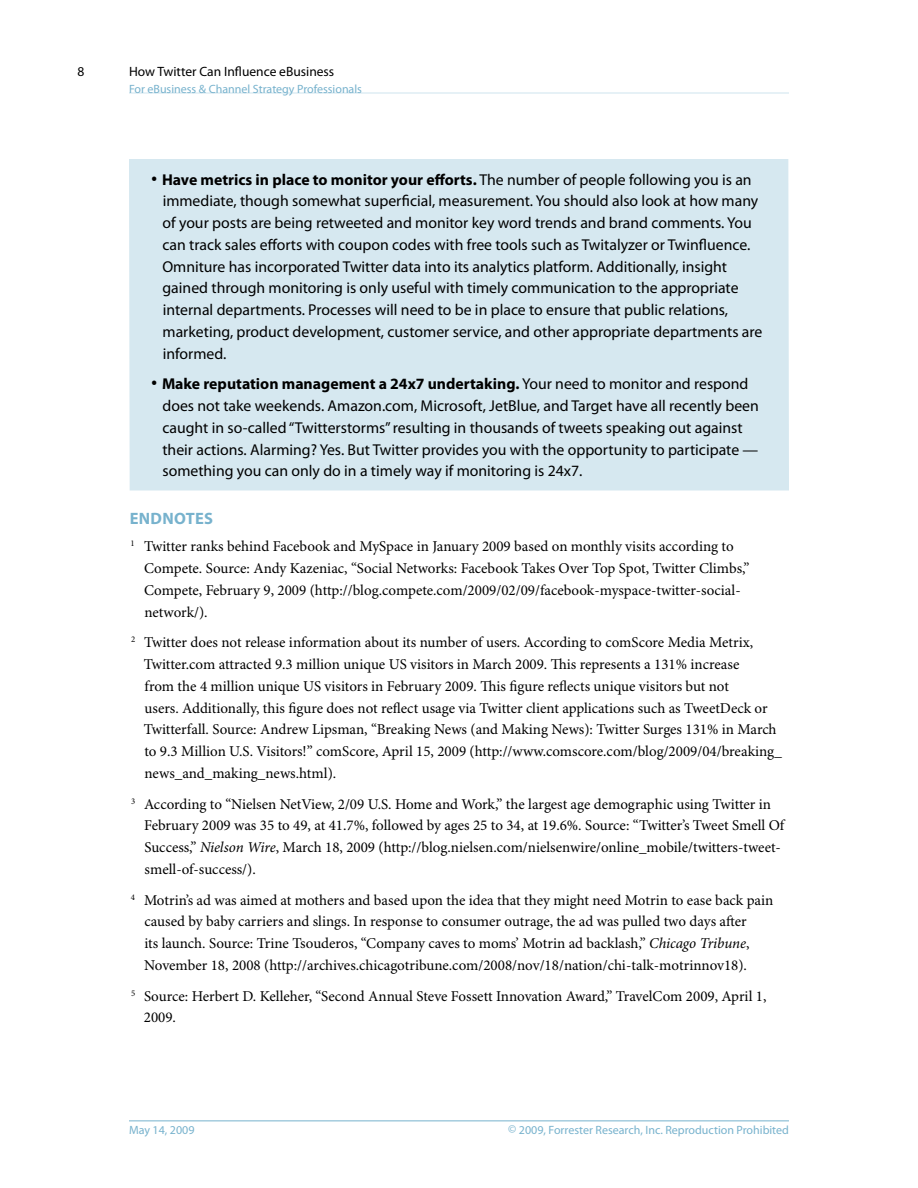
<style>
.page{position:relative;width:918px;height:1188px;background:#fff}
.page>*{position:absolute;margin:0;border:0;box-sizing:border-box;transform-origin:0 0}
.t1{font:700 16.5px "Myriad Pro";letter-spacing:.02em;color:#77b2cd}
.t2{font:15.75px/21.8px "Myriad Pro";color:#000}
.t3{font:15px/21.8px "Minion Pro";color:#000}
.t4{font:13.5px "Myriad Pro";color:#000}
.t5{font:12px "Myriad Pro";color:#77b2cd}
.s1{font-weight:700;font-size:24px}
.s2{font-weight:700}
.s3{font-style:italic}
</style>
<div class="page">
<hr style="left:129px;top:1120px;width:660px;height:1px;background:#77b2cd">
<hr style="left:129px;top:93px;width:660px;height:1px;background:#cfe4ee">
<div style="left:129px;top:159px;width:660px;height:331px;background:#d6e8f0"></div>
<p class="t4" style="left:78px;top:64px;width:8px">8</p>
<p class="t4" style="left:129px;top:64px;width:207px">How Twitter Can Influence eBusiness</p>
<p class="t5" style="left:129px;top:82px;width:235px">For eBusiness &amp; Channel Strategy Professionals</p>
<p class="t2" style="left:162px;top:169px;width:602px;text-indent:-11px"><span class="s1">·</span> <span class="s2">Have metrics in place to monitor your efforts.</span> The number of people following you is an immediate, though somewhat superficial, measurement. You should also look at how many of your posts are being retweeted and monitor key word trends and brand comments. You can track sales efforts with coupon codes with free tools such as Twitalyzer or Twinfluence.<br>Omniture has incorporated Twitter data into its analytics platform. Additionally, insight gained through monitoring is only useful with timely communication to the appropriate internal departments. Processes will need to be in place to ensure that public relations, marketing, product development, customer service, and other appropriate departments are informed.</p>
<p class="t2" style="left:162px;top:373px;width:598px;text-indent:-11px"><span class="s1">·</span> <span class="s2">Make reputation management a 24x7 undertaking.</span> Your need to monitor and respond does not take weekends. Amazon.com, Microsoft, JetBlue, and Target have all recently been caught in so-called “Twitterstorms” resulting in thousands of tweets speaking out against their actions. Alarming? Yes. But Twitter provides you with the opportunity to participate — something you can only do in a timely way if monitoring is 24x7.</p>
<p class="t1" style="left:130px;top:509px;width:85px">Endnotes</p>
<p class="t3" style="left:144px;top:536px;width:607px;text-indent:-13px"><sup>1</sup> Twitter ranks behind Facebook and MySpace in January 2009 based on monthly visits according to Compete. Source: Andy Kazeniac, “Social Networks: Facebook Takes Over Top Spot, Twitter Climbs,” Compete, February 9, 2009 (http://blog.compete.com/2009/02/09/facebook-myspace-twitter-social&shy;network/).</p>
<p class="t3" style="left:144px;top:632px;width:640px;text-indent:-13px"><sup>2</sup> Twitter does not release information about its number of users. According to comScore Media Metrix, Twitter.com attracted 9.3 million unique US visitors in March 2009. This represents a 131% increase<br>from the 4 million unique US visitors in February 2009. This figure reflects unique visitors but not<br>users. Additionally, this figure does not reflect usage via Twitter client applications such as TweetDeck or Twitterfall. Source: Andrew Lipsman, “Breaking News (and Making News): Twitter Surges 131% in March to 9.3 Million U.S. Visitors!” comScore, April 15, 2009 (http://www.comscore.com/blog/2009/04/breaking_ news_and_making_news.html).</p>
<p class="t3" style="left:144px;top:793px;width:642px;text-indent:-13px"><sup>3</sup> According to “Nielsen NetView, 2/09 U.S. Home and Work,” the largest age demographic using Twitter in February 2009 was 35 to 49, at 41.7%, followed by ages 25 to 34, at 19.6%. Source: “Twitter’s Tweet Smell Of Success,” <span class="s3">Nielson Wire</span>, March 18, 2009 (http://blog.nielsen.com/nielsenwire/online_mobile/twitters-tweet&shy;smell-of-success/).</p>
<p class="t3" style="left:144px;top:889px;width:631px;text-indent:-13px"><sup>4</sup> Motrin’s ad was aimed at mothers and based upon the idea that they might need Motrin to ease back pain caused by baby carriers and slings. In response to consumer outrage, the ad was pulled two days after<br>its launch. Source: Trine Tsouderos, “Company caves to moms’ Motrin ad backlash,” <span class="s3">Chicago Tribune</span>, November 18, 2008 (http://archives.chicagotribune.com/2008/nov/18/nation/chi-talk-motrinnov18).</p>
<p class="t3" style="left:144px;top:985px;width:624px;text-indent:-13px"><sup>5</sup> Source: Herbert D. Kelleher, “Second Annual Steve Fossett Innovation Award,” TravelCom 2009, April 1,<br>2009.</p>
<p class="t5" style="left:129px;top:1123px;width:67px">May 14, 2009</p>
<p class="t5" style="left:508px;top:1123px;width:282px">© 2009, Forrester Research, Inc. Reproduction Prohibited</p>
</div>
